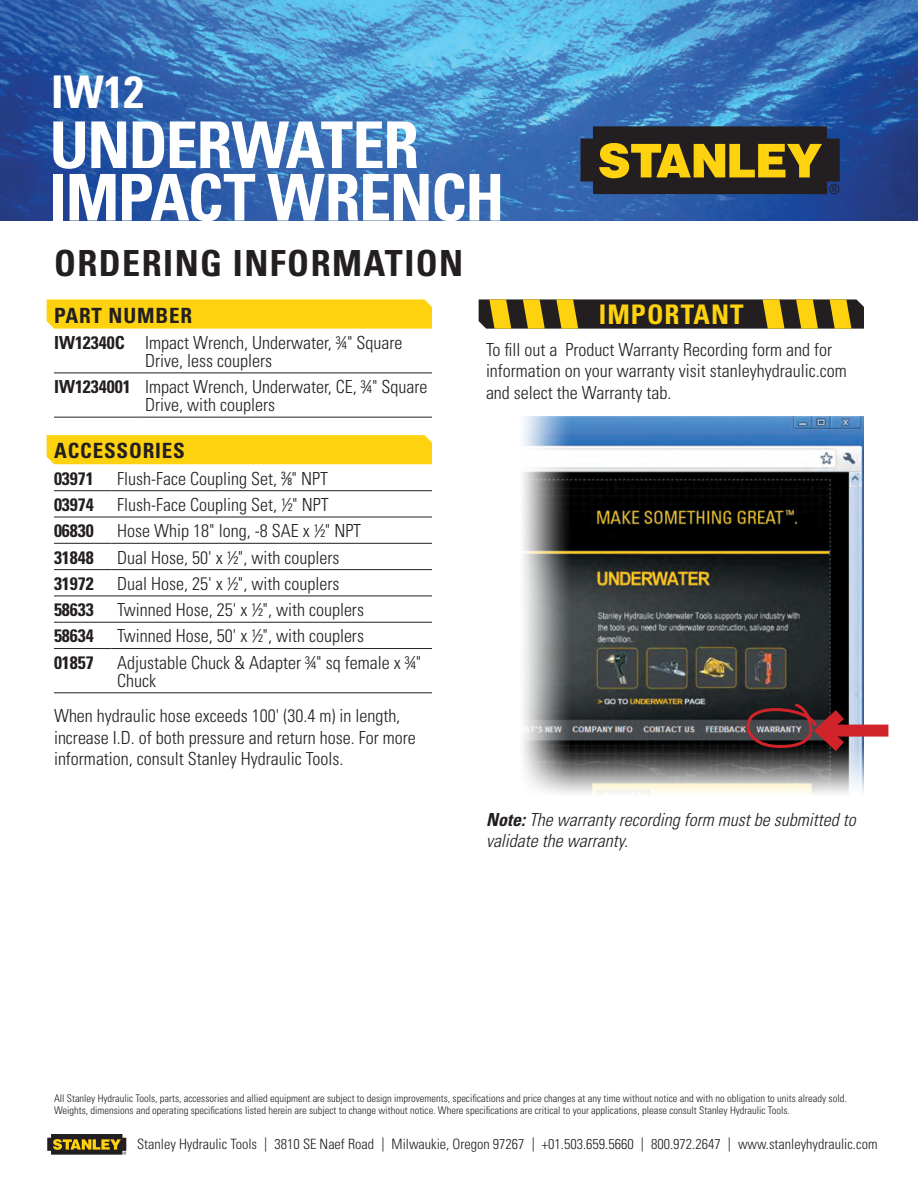
<style>
.page{position:relative;width:918px;height:1188px;background:#fff}
.page>*{position:absolute;margin:0;border:0;box-sizing:border-box;transform-origin:0 0}
.t1{font:700 condensed 64.5px/52.5px "Univers";letter-spacing:-.025em;color:#fff}
.t2{font:700 condensed 45px "Univers";color:#fff}
.t3{font:700 condensed 36px "Univers";letter-spacing:.04em;color:#231f20}
.t4{font:700 condensed 27px "Univers";letter-spacing:.04em;color:#fed20e}
.t5{font:700 condensed 21px "Univers";letter-spacing:.04em;color:#231f20}
.t6{font:300 condensed 18px/21.6px "Univers";color:#231f20}
.t7{font:italic 300 condensed 18px/21.6px "Univers";color:#231f20}
.t8{font:700 condensed 18px "Univers";color:#231f20}
.t9{font:300 condensed 14.25px "Univers";color:#231f20}
.t10{font:300 condensed 10.5px/12.6px "Univers";color:#231f20}
.s1{font-weight:700}
.s2{font-weight:400;font-size:10.5px}
</style>
<div class="page">
<img style="left:0;top:0;width:918px;height:220px">
<svg style="left:47px;top:1134px;width:79px;height:21px;background:#655726"></svg>
<svg style="left:581px;top:126px;width:259px;height:68px;background:#5b4e20"></svg>
<svg style="left:479px;top:299px;width:385px;height:30px;background:#605221"></svg>
<img style="left:523px;top:416px;width:341px;height:378px">
<div style="left:823px;top:725px;width:65px;height:12px;background:#d1232a"></div>
<svg style="left:739px;top:698px;width:118px;height:66px;background:#53363a"></svg>
<svg style="left:47px;top:299px;width:385px;height:30px;background:#fed315"></svg>
<div style="left:47px;top:435px;width:385px;height:29px;background:#fed20e"></div>
<hr style="left:54px;top:417px;width:85px;height:1px;background:#231f20">
<hr style="left:139px;top:417px;width:293px;height:1px;background:#231f20">
<hr style="left:54px;top:373px;width:85px;height:1px;background:#231f20">
<hr style="left:139px;top:373px;width:293px;height:1px;background:#231f20">
<hr style="left:54px;top:490px;width:57px;height:1px;background:#231f20">
<hr style="left:111px;top:490px;width:321px;height:1px;background:#231f20">
<hr style="left:54px;top:517px;width:57px;height:1px;background:#231f20">
<hr style="left:111px;top:517px;width:321px;height:1px;background:#231f20">
<hr style="left:54px;top:543px;width:57px;height:1px;background:#231f20">
<hr style="left:111px;top:543px;width:321px;height:1px;background:#231f20">
<hr style="left:54px;top:569px;width:57px;height:1px;background:#231f20">
<hr style="left:111px;top:569px;width:321px;height:1px;background:#231f20">
<hr style="left:54px;top:596px;width:57px;height:1px;background:#231f20">
<hr style="left:54px;top:692px;width:57px;height:1px;background:#231f20">
<hr style="left:111px;top:596px;width:321px;height:1px;background:#231f20">
<hr style="left:111px;top:692px;width:321px;height:1px;background:#231f20">
<hr style="left:54px;top:622px;width:57px;height:1px;background:#231f20">
<hr style="left:54px;top:648px;width:57px;height:1px;background:#231f20">
<hr style="left:111px;top:622px;width:321px;height:1px;background:#231f20">
<hr style="left:111px;top:648px;width:321px;height:1px;background:#231f20">
<h2 class="t2" style="left:51px;top:64px;width:94px">IW12</h2>
<h1 class="t1" style="left:50px;top:119px;width:457px">UNDERWATER<br>IMPACT WRENCH</h1>
<h3 class="t3" style="left:54px;top:242px;width:411px">ORDERING INFORMATION</h3>
<p class="t5" style="left:54px;top:302px;width:140px">PART NUMBER</p>
<p class="t6" style="left:145px;top:334px;width:259px;line-height:18px;text-indent:-91px"><span class="s1">IW12340C</span> Impact Wrench, Underwater, ¾" Square<br>Drive, less couplers</p>
<p class="t6" style="left:145px;top:378px;width:284px;line-height:18px;text-indent:-91px"><span class="s1">IW1234001</span> Impact Wrench, Underwater, CE, ¾" Square<br>Drive, with couplers</p>
<p class="t5" style="left:54px;top:438px;width:130px">ACCESSORIES</p>
<p class="t8" style="left:54px;top:467px;width:41px">03971</p>
<p class="t6" style="left:117px;top:468px;width:212px">Flush-Face Coupling Set, <sup>3</sup>⁄<span class="s2">8</span>" NPT</p>
<p class="t8" style="left:54px;top:494px;width:41px">03974</p>
<p class="t6" style="left:117px;top:494px;width:213px">Flush-Face Coupling Set, ½" NPT</p>
<p class="t8" style="left:54px;top:520px;width:41px">06830</p>
<p class="t6" style="left:117px;top:520px;width:246px">Hose Whip 18" long, -8 SAE x ½" NPT</p>
<p class="t8" style="left:54px;top:546px;width:41px">31848</p>
<p class="t6" style="left:117px;top:546px;width:224px">Dual Hose, 50' x ½", with couplers</p>
<p class="t8" style="left:54px;top:572px;width:41px">31972</p>
<p class="t6" style="left:117px;top:573px;width:224px">Dual Hose, 25' x ½", with couplers</p>
<p class="t8" style="left:54px;top:599px;width:41px">58633</p>
<p class="t6" style="left:117px;top:599px;width:248px">Twinned Hose, 25' x ½", with couplers</p>
<p class="t8" style="left:54px;top:625px;width:41px">58634</p>
<p class="t6" style="left:117px;top:625px;width:248px">Twinned Hose, 50' x ½", with couplers</p>
<p class="t8" style="left:54px;top:651px;width:41px">01857</p>
<p class="t6" style="left:117px;top:653px;width:306px;line-height:18px">Adjustable Chuck &amp; Adapter ¾" sq female x ¾"<br>Chuck</p>
<p class="t6" style="left:54px;top:705px;width:363px">When hydraulic hose exceeds 100' (30.4 m) in length, increase I.D. of both pressure and return hose. For more information, consult Stanley Hydraulic Tools.</p>
<h3 class="t4" style="left:599px;top:298px;width:147px">IMPORTANT</h3>
<p class="t6" style="left:486px;top:339px;width:362px">To fill out a Product Warranty Recording form and for information on your warranty visit stanleyhydraulic.com and select the Warranty tab.</p>
<p class="t7" style="left:486px;top:809px;width:371px"><span class="s1">Note:</span> The warranty recording form must be submitted to validate the warranty.</p>
<p class="t10" style="left:54px;top:1092px;width:794px">All Stanley Hydraulic Tools, parts, accessories and allied equipment are subject to design improvements, specifications and price changes at any time without notice and with no obligation to units already sold.<br>Weights, dimensions and operating specifications listed herein are subject to change without notice. Where specifications are critical to your applications, please consult Stanley Hydraulic Tools.</p>
<p class="t9" style="left:137px;top:1136px;width:742px">Stanley Hydraulic Tools | 3810 SE Naef Road | Milwaukie, Oregon 97267 | +01.503.659.5660 | 800.972.2647 | www.stanleyhydraulic.com</p>
</div>
